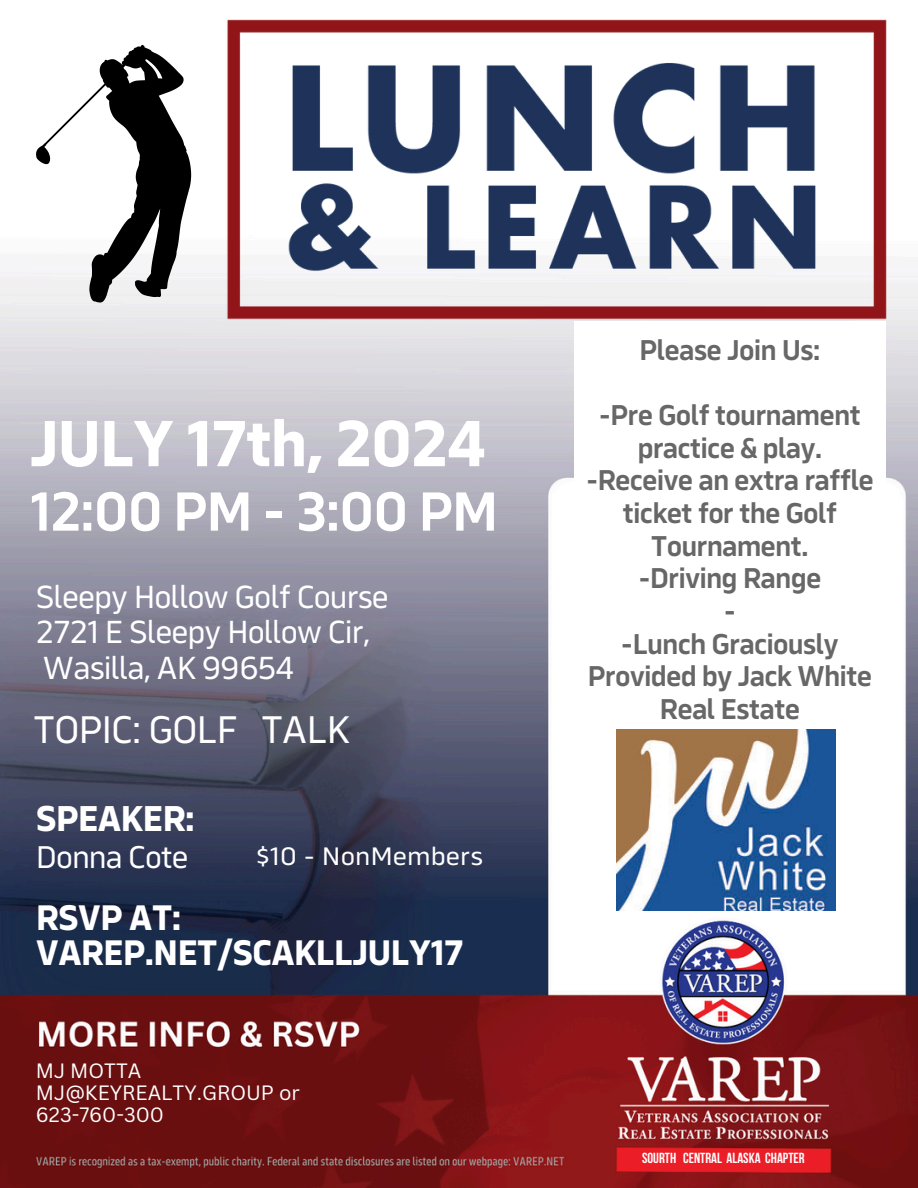
<style>
.page{position:relative;width:918px;height:1188px;background:#fff}
.page>*{position:absolute;margin:0;border:0;box-sizing:border-box;transform-origin:0 0}
.t1{font:700 67.5px "Serca";letter-spacing:-.03em;color:#fff}
.t2{font:600 57px "Serca";letter-spacing:-.03em;color:#fff}
.t3{font:39.9px "Serca";letter-spacing:-.03em;color:#fff}
.t4{font:700 37.2px "Serca";letter-spacing:-.03em;color:#fff}
.t5{font:700 36.75px/35.4px "Serca";letter-spacing:-.03em;color:#fff}
.t6{font:33.15px/35.8px "Serca";letter-spacing:-.03em;color:#fff}
.t7{font:32.55px "Serca";letter-spacing:-.03em;color:#fff}
.t8{font:600 29.7px/32.7px "Serca";letter-spacing:-.03em;color:#676767;text-align:center}
.t9{font:26.25px "Serca";color:#fff;scale:1.06 1}
.t10{font:20.1px/21.6px "Canva Sans";color:#fff}
.t11{font:700 14.55px "Bebas Neue";color:#fff}
</style>
<div class="page">
<img style="left:0;top:44px;width:918px;height:1144px">
<img style="left:216px;top:19px;width:691px;height:317px">
<div style="left:574px;top:322px;width:312px;height:511px;background:#fff"></div>
<svg style="left:36px;top:45px;width:155px;height:258px"></svg>
<img style="left:616px;top:729px;width:220px;height:181px">
<h4 class="t1" style="left:29px;top:400px;width:459px">JULY 17th, 2024</h4>
<h4 class="t2" style="left:29px;top:475px;width:471px">12:00 PM - 3:00 PM</h4>
<h3 class="t6" style="left:36px;top:578px;width:354px">Sleepy Hollow Golf Course<br>2721 E Sleepy Hollow Cir,<br>Wasilla, AK 99654</h3>
<h4 class="t3" style="left:33px;top:704px;width:318px">TOPIC: GOLF TALK</h4>
<p class="t4" style="left:36px;top:795px;width:161px">SPEAKER:</p>
<p class="t7" style="left:36px;top:836px;width:154px">Donna Cote</p>
<p class="t9" style="left:256px;top:841px;width:215px">$10 - NonMembers</p>
<h1 class="t5" style="left:36px;top:899px;width:429px">RSVP AT:<br>VAREP.NET/SCAKLLJULY17</h1>
<h6 class="t10" style="left:36px;top:1060px;width:265px">MJ MOTTA<br>MJ@KEYREALTY.GROUP or<br>623-760-300</h6>
<p class="t8" style="left:639px;top:333px;width:183px">Please Join Us:</p>
<h5 class="t8" style="left:586px;top:398px;width:289px">-Pre Golf tournament practice &amp; play. -Receive an extra raffle ticket for the Golf<br>Tournament.<br>-Driving Range<br>-<br>-Lunch Graciously<br>Provided by Jack White<br>Real Estate</h5>
<h2 class="t11" style="left:642px;top:1152px;width:164px">SOURTH CENTRAL ALASKA CHAPTER</h2>
</div>
